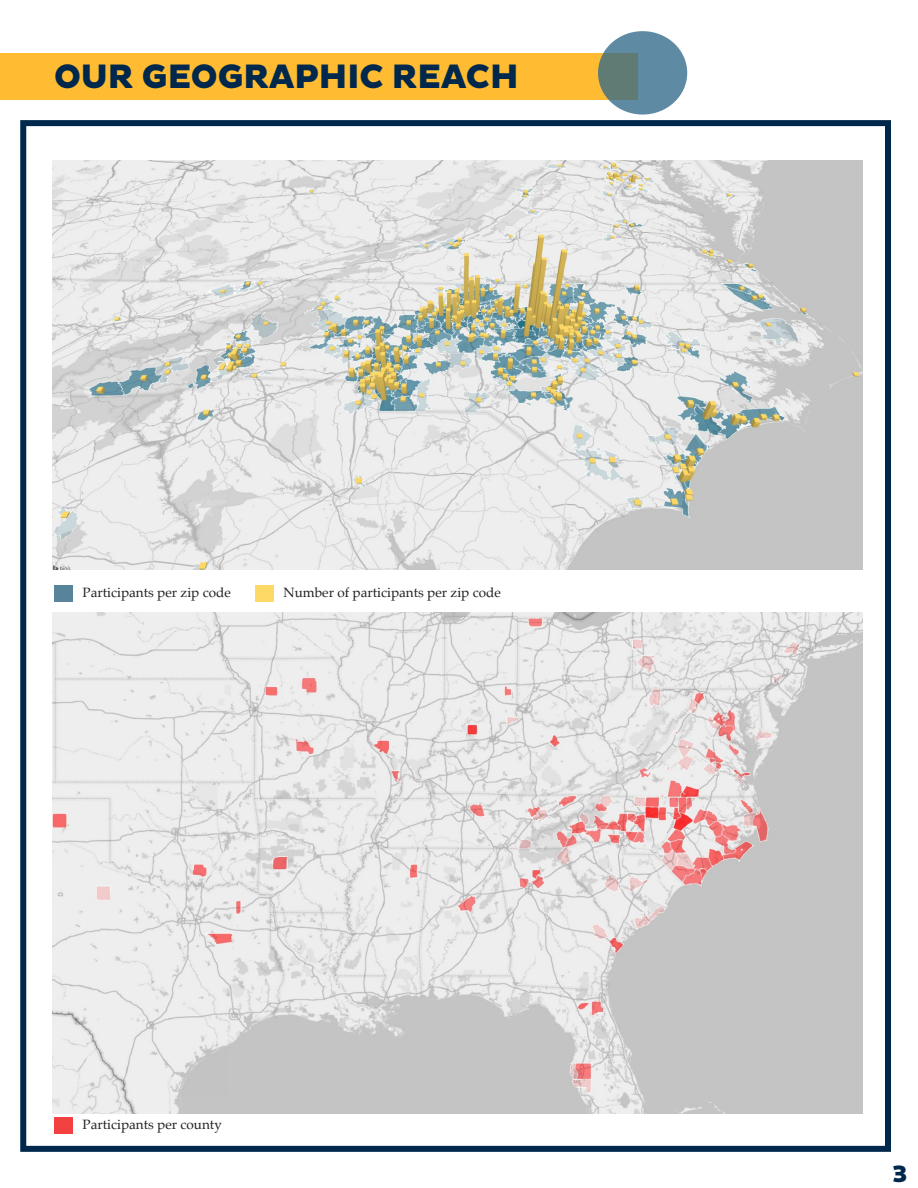
<style>
.page{position:relative;width:918px;height:1188px;background:#fff}
.page>*{position:absolute;margin:0;border:0;box-sizing:border-box;transform-origin:0 0}
.t1{font:800 34.5px "Pluto Sans";color:#00284c}
.t2{font:800 24px "Pluto Sans";color:#00284c}
.t3{font:13.5px "Palatino";color:#231f20}
</style>
<div class="page">
<div style="left:0;top:53px;width:638px;height:47px;background:#ffbc32"></div>
<svg style="left:598px;top:31px;width:89px;height:84px;background:#608696"></svg>
<img style="left:52px;top:161px;width:810px;height:408px">
<img style="left:52px;top:613px;width:810px;height:501px">
<div style="left:20px;top:120px;width:871px;height:1032px;border:6px solid #00284c"></div>
<div style="left:255px;top:586px;width:19px;height:16px;background:#ffd966"></div>
<div style="left:54px;top:1118px;width:19px;height:16px;background:#f34040"></div>
<div style="left:54px;top:586px;width:19px;height:16px;background:#57849a"></div>
<p class="t1" style="left:54px;top:56px;width:466px">OUR GEOGRAPHIC REACH</p>
<p class="t3" style="left:83px;top:581px;width:150px">Participants per zip code</p>
<p class="t3" style="left:284px;top:581px;width:219px">Number of participants per zip code</p>
<p class="t3" style="left:83px;top:1113px;width:141px">Participants per county</p>
<p class="t2" style="left:892px;top:1160px;width:16px">3</p>
</div>
